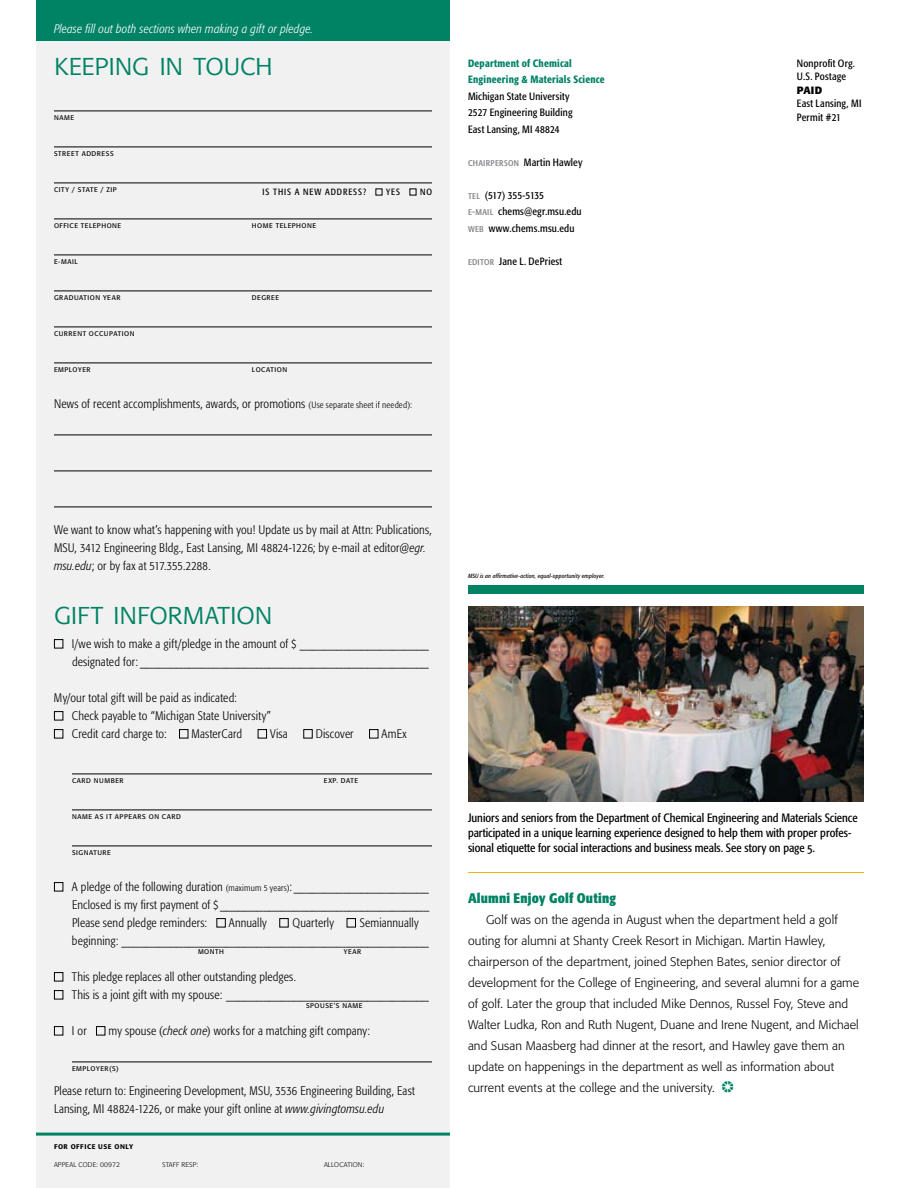
<style>
.page{position:relative;width:918px;height:1188px;background:#fff}
.page>*{position:absolute;margin:0;border:0;box-sizing:border-box;transform-origin:0 0}
.t1{font:300 31.5px "Formata Pro";letter-spacing:-.01em;color:#008265}
.t2{font:700 condensed 13.8px "Formata Pro";letter-spacing:.015em;color:#008265}
.t3{font:300 condensed 12.3px/18px "Formata Pro";letter-spacing:.01em;color:#000}
.t4{font:300 12.3px/21px "Formata Pro";letter-spacing:.01em;color:#000}
.t5{font:italic 300 condensed 12.3px "Formata Pro";letter-spacing:.015em;color:#fff}
.t6{font:condensed 12px/15px "Formata Pro";color:#000}
.t7{font:condensed 10.5px/16.5px "Formata Pro";letter-spacing:.02em;color:#000}
.t8{font:500 condensed 10.5px/16.5px "Formata Pro";letter-spacing:.02em;color:#008265}
.t9{font:700 10.5px "Formata Pro";color:#000}
.t10{font:condensed 9px "Formata Pro";color:#000}
.t11{font:6.75px "Formata Pro";letter-spacing:.08em;color:#000}
.t12{font:300 6.75px "Formata Pro";letter-spacing:.015em;color:#000}
.t13{font:500 6.75px "Formata Pro";color:#000}
.t14{font:italic condensed 6px "Formata Pro";letter-spacing:.025em;color:#000}
.s1{font-size:9px}
.s2{color:#808285}
.s3{font-style:italic}
.s4{font-family:"Chuckbats";font-weight:400;font-size:15px;color:#008265}
</style>
<div class="page">
<div style="left:36px;top:0;width:414px;height:1188px;background:#f1f1f2"></div>
<div style="left:36px;top:0;width:414px;height:40px;background:#008265"></div>
<div style="left:468px;top:585px;width:396px;height:9px;background:#008265"></div>
<hr style="left:54px;top:111px;width:378px;height:1px;background:#000">
<hr style="left:54px;top:147px;width:378px;height:1px;background:#000">
<hr style="left:54px;top:183px;width:378px;height:1px;background:#000">
<hr style="left:54px;top:219px;width:378px;height:1px;background:#000">
<hr style="left:54px;top:255px;width:378px;height:1px;background:#000">
<hr style="left:54px;top:291px;width:378px;height:1px;background:#000">
<hr style="left:54px;top:327px;width:378px;height:1px;background:#000">
<hr style="left:54px;top:363px;width:378px;height:1px;background:#000">
<hr style="left:54px;top:435px;width:378px;height:1px;background:#000">
<hr style="left:54px;top:471px;width:378px;height:1px;background:#000">
<hr style="left:54px;top:507px;width:378px;height:1px;background:#000">
<hr style="left:72px;top:774px;width:360px;height:1px;background:#000">
<hr style="left:72px;top:810px;width:360px;height:1px;background:#000">
<hr style="left:72px;top:846px;width:360px;height:1px;background:#000">
<hr style="left:72px;top:1062px;width:360px;height:1px;background:#000">
<hr style="left:36px;top:1133px;width:414px;height:3px;background:#008265">
<svg style="left:376px;top:189px;width:6px;height:6px"></svg>
<svg style="left:410px;top:189px;width:6px;height:6px"></svg>
<div style="left:54px;top:639px;width:9px;height:9px;border:1px solid #000"></div>
<div style="left:54px;top:711px;width:9px;height:9px;border:1px solid #000"></div>
<div style="left:54px;top:729px;width:9px;height:9px;border:1px solid #000"></div>
<div style="left:179px;top:729px;width:9px;height:9px;border:1px solid #000"></div>
<div style="left:258px;top:729px;width:9px;height:9px;border:1px solid #000"></div>
<div style="left:303px;top:729px;width:10px;height:9px;border:1px solid #000"></div>
<div style="left:369px;top:729px;width:9px;height:9px;border:1px solid #000"></div>
<div style="left:54px;top:882px;width:9px;height:9px;border:1px solid #000"></div>
<div style="left:216px;top:918px;width:10px;height:9px;border:1px solid #000"></div>
<div style="left:279px;top:918px;width:10px;height:9px;border:1px solid #000"></div>
<div style="left:347px;top:918px;width:9px;height:9px;border:1px solid #000"></div>
<div style="left:54px;top:972px;width:9px;height:9px;border:1px solid #000"></div>
<div style="left:54px;top:990px;width:9px;height:9px;border:1px solid #000"></div>
<div style="left:54px;top:1026px;width:9px;height:9px;border:1px solid #000"></div>
<div style="left:96px;top:1026px;width:9px;height:9px;border:1px solid #000"></div>
<img style="left:468px;top:606px;width:396px;height:196px">
<hr style="left:468px;top:872px;width:396px;height:1px;background:#eeb211">
<p class="t5" style="left:54px;top:20px;width:261px">Please fill out both sections when making a gift or pledge.</p>
<h1 class="t1" style="left:54px;top:44px;width:220px">keeping in touch</h1>
<p class="t11" style="left:54px;top:113px;width:22px">NAME</p>
<p class="t11" style="left:54px;top:149px;width:61px">STREET ADDRESS</p>
<p class="t11" style="left:54px;top:185px;width:64px">CITY / STATE / ZIP</p>
<p class="t10" style="left:263px;top:186px;width:16px">Is this</p>
<p class="t10" style="left:295px;top:186px;width:16px">a new</p>
<p class="t10" style="left:325px;top:186px;width:7px">address</p>
<p class="t10" style="left:363px;top:186px;width:4px">?</p>
<p class="t10" style="left:386px;top:186px;width:11px">Yes</p>
<p class="t10" style="left:420px;top:186px;width:13px">No</p>
<p class="t11" style="left:54px;top:221px;width:69px">OFFICE TELEPHONE</p>
<p class="t11" style="left:252px;top:221px;width:66px">HOME TELEPHONE</p>
<p class="t11" style="left:54px;top:257px;width:25px">E-MAIL</p>
<p class="t11" style="left:54px;top:293px;width:68px">GRADUATION YEAR</p>
<p class="t11" style="left:252px;top:293px;width:29px">DEGREE</p>
<p class="t11" style="left:54px;top:329px;width:82px">CURRENT OCCUPATION</p>
<p class="t11" style="left:54px;top:365px;width:38px">EMPLOYER</p>
<p class="t11" style="left:252px;top:365px;width:37px">LOCATION</p>
<p class="t3" style="left:54px;top:395px;width:360px">News of recent accomplishments, awards, or promotions <span class="s1">(Use separate sheet if needed):</span></p>
<p class="t8" style="left:468px;top:54px;width:138px">Department of Chemical<br>Engineering &amp; Materials Science</p>
<p class="t7" style="left:468px;top:88px;width:106px">Michigan State University<br>2527 Engineering Building<br>East Lansing, MI 48824</p>
<p class="t7" style="left:468px;top:154px;width:116px"><span class="s2">chairperson</span> Martin Hawley</p>
<p class="t7" style="left:468px;top:187px;width:115px"><span class="s2">tel</span> (517) 355-5135<br><span class="s2">e-mail</span> chems@egr.msu.edu <span class="s2">web</span> www.chems.msu.edu</p>
<p class="t7" style="left:468px;top:252px;width:96px"><span class="s2">editor</span> Jane L. DePriest</p>
<p class="t7" style="left:797px;top:56px;width:60px;line-height:13.5px">Nonprofit Org.<br>U.S. Postage</p>
<p class="t9" style="left:797px;top:83px;width:27px">PAID</p>
<p class="t7" style="left:797px;top:97px;width:66px;line-height:13.5px">East Lansing, MI<br>Permit #21</p>
<p class="t3" style="left:54px;top:521px;width:379px">We want to know what’s happening with you! Update us by mail at Attn: Publications,<br>MSU, 3412 Engineering Bldg., East Lansing, MI 48824-1226; by e-mail at editor<span class="s3">@egr. msu.edu</span>; or by fax at 517.355.2288.</p>
<h1 class="t1" style="left:54px;top:593px;width:220px">gift information</h1>
<p class="t3" style="left:72px;top:635px;width:359px">I/we wish to make a gift/pledge in the amount of $ _____________________ designated for: _______________________________________________</p>
<p class="t3" style="left:72px;top:689px;width:201px;text-indent:-18px">My/our total gift will be paid as indicated:<br>Check payable to “Michigan State University”<br>Credit card charge to:</p>
<p class="t3" style="left:192px;top:725px;width:52px">MasterCard</p>
<p class="t3" style="left:270px;top:725px;width:19px">Visa</p>
<p class="t3" style="left:316px;top:725px;width:39px">Discover</p>
<p class="t3" style="left:382px;top:725px;width:26px">AmEx</p>
<p class="t11" style="left:72px;top:776px;width:53px">CARD NUMBER</p>
<p class="t11" style="left:324px;top:776px;width:36px">EXP. DATE</p>
<p class="t11" style="left:72px;top:812px;width:111px">NAME AS IT APPEARS ON CARD</p>
<p class="t11" style="left:72px;top:848px;width:40px">SIGNATURE</p>
<p class="t3" style="left:72px;top:878px;width:359px;text-align:justify">A pledge of the following duration <span class="s1">(maximum 5 years)</span>: ______________________ Enclosed is my first payment of $ __________________________________ Please send pledge reminders:</p>
<p class="t3" style="left:72px;top:914px;width:359px;text-indent:288px">Semiannually beginning: __________________________________________________</p>
<p class="t11" style="left:198px;top:947px;width:28px">MONTH</p>
<p class="t11" style="left:344px;top:947px;width:19px">YEAR</p>
<p class="t3" style="left:72px;top:968px;width:359px">This pledge replaces all other outstanding pledges.<br>This is a joint gift with my spouse: _________________________________</p>
<p class="t11" style="left:306px;top:1001px;width:58px">SPOUSE’S NAME</p>
<p class="t3" style="left:72px;top:1022px;width:16px">I or</p>
<p class="t3" style="left:109px;top:1022px;width:263px">my spouse (<span class="s3">check one</span>) works for a matching gift company:</p>
<p class="t11" style="left:72px;top:1064px;width:48px">EMPLOYER(S)</p>
<p class="t3" style="left:54px;top:1082px;width:362px">Please return to: Engineering Development, MSU, 3536 Engineering Building, East<br>Lansing, MI 48824-1226, or make your gift online at <span class="s3">www.givingtomsu.edu</span></p>
<p class="t13" style="left:54px;top:1142px;width:6px">FOR</p>
<p class="t13" style="left:71px;top:1142px;width:6px">OFF</p>
<p class="t13" style="left:84px;top:1142px;width:20px">ICE USE</p>
<p class="t13" style="left:114px;top:1142px;width:6px">ONLY</p>
<p class="t12" style="left:54px;top:1161px;width:5px">appealcode</p>
<p class="t12" style="left:96px;top:1161px;width:25px">: 00972</p>
<p class="t12" style="left:162px;top:1161px;width:5px">staffresp</p>
<p class="t12" style="left:196px;top:1161px;width:3px">:</p>
<p class="t12" style="left:324px;top:1161px;width:5px">allocation</p>
<p class="t12" style="left:362px;top:1161px;width:3px">:</p>
<p class="t3" style="left:229px;top:914px;width:40px">Annually</p>
<p class="t3" style="left:293px;top:914px;width:43px">Quarterly</p>
<p class="t14" style="left:468px;top:572px;width:138px">MSU is an affirmative-action, equal-opportunity employer.</p>
<p class="t6" style="left:468px;top:810px;width:391px">Juniors and seniors from the Department of Chemical Engineering and Materials Science participated in a unique learning experience designed to help them with proper profes&shy;sional etiquette for social interactions and business meals. See story on page 5.</p>
<p class="t2" style="left:468px;top:889px;width:150px">Alumni Enjoy Golf Outing</p>
<p class="t4" style="left:468px;top:909px;width:393px;text-indent:18px">Golf was on the agenda in August when the department held a golf outing for alumni at Shanty Creek Resort in Michigan. Martin Hawley, chairperson of the department, joined Stephen Bates, senior director of development for the College of Engineering, and several alumni for a game of golf. Later the group that included Mike Dennos, Russel Foy, Steve and Walter Ludka, Ron and Ruth Nugent, Duane and Irene Nugent, and Michael and Susan Maasberg had dinner at the resort, and Hawley gave them an update on happenings in the department as well as information about current events at the college and the university. <span class="s4">e</span></p>
</div>
